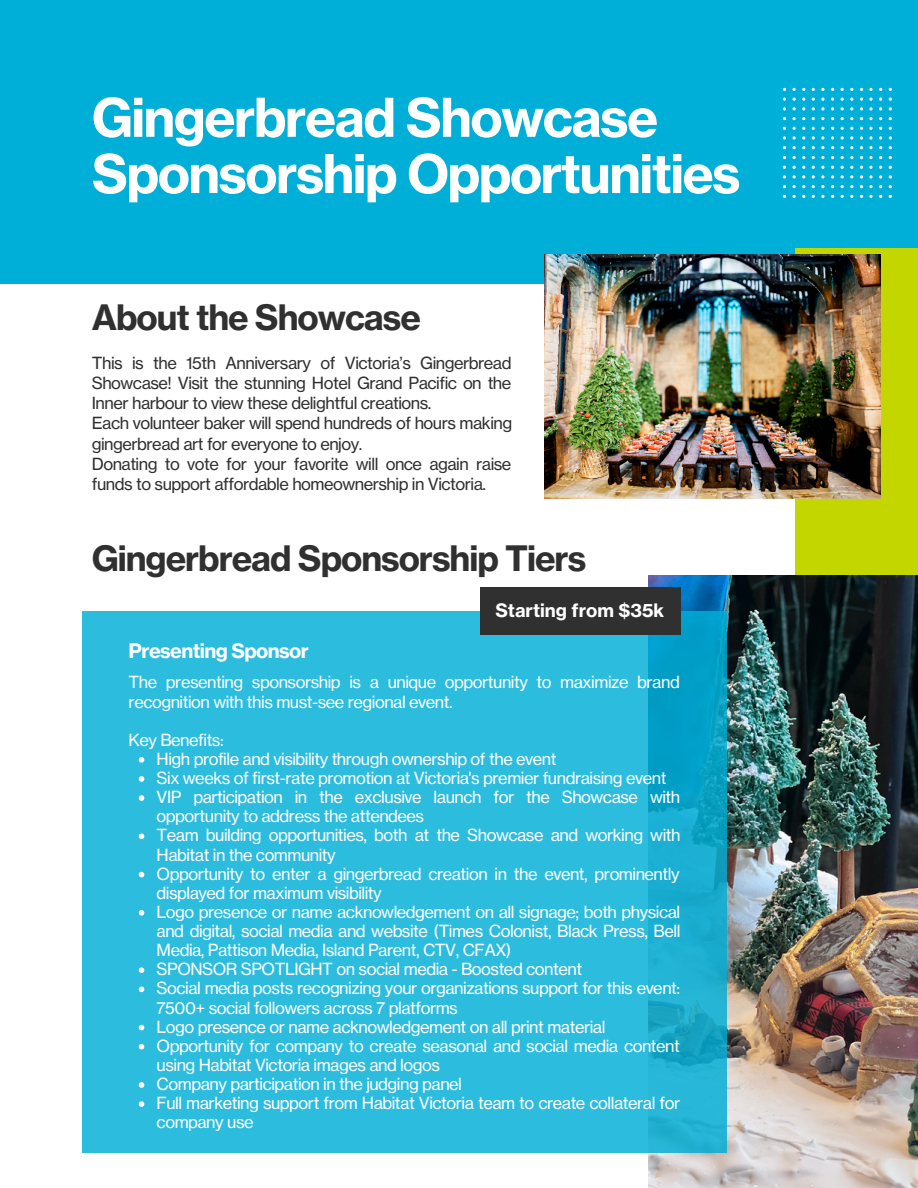
<style>
.page{position:relative;width:918px;height:1188px;background:#fff}
.page>*{position:absolute;margin:0;border:0;box-sizing:border-box;transform-origin:0 0}
.t1{font:52.5px/56.2px "N Haas Grotesk TX Pro 75 Bd";letter-spacing:-.03em;color:#fff}
.t2{font:34.5px "N Haas Grotesk TX Pro 75 Bd";letter-spacing:-.03em;color:#303030}
.t3{font:19.8px "N Haas Grotesk TX Pro 75 Bd";letter-spacing:-.03em;color:#fff}
.t4{font:18.3px "N Haas Grotesk TX Pro 75 Bd";color:#fff}
.t5{font:16.5px/19.2px "N Haas Grotesk TX Pro 55 Rg";letter-spacing:-.03em;color:#fff}
.t6{font:16.5px/20.2px "N Haas Grotesk TX Pro 55 Rg";letter-spacing:-.03em;color:#303030}
</style>
<div class="page">
<div style="left:0;top:0;width:918px;height:283px;background:#00afd7"></div>
<div style="left:795px;top:248px;width:123px;height:940px;background:#c4d600"></div>
<img style="left:545px;top:254px;width:335px;height:244px">
<svg style="left:783px;top:88px;width:109px;height:110px"></svg>
<img style="left:649px;top:575px;width:269px;height:613px">
<svg style="left:82px;top:611px;width:645px;height:541px;background:#28b9da"></svg>
<div style="left:480px;top:587px;width:200px;height:47px;background:#303030"></div>
<svg style="left:139px;top:757px;width:5px;height:6px"></svg>
<svg style="left:139px;top:776px;width:5px;height:6px"></svg>
<svg style="left:139px;top:795px;width:5px;height:6px"></svg>
<svg style="left:139px;top:834px;width:5px;height:5px"></svg>
<svg style="left:139px;top:872px;width:5px;height:5px"></svg>
<svg style="left:139px;top:910px;width:5px;height:6px"></svg>
<svg style="left:139px;top:967px;width:5px;height:6px"></svg>
<svg style="left:139px;top:987px;width:5px;height:5px"></svg>
<svg style="left:139px;top:1025px;width:5px;height:5px"></svg>
<svg style="left:139px;top:1044px;width:5px;height:6px"></svg>
<svg style="left:139px;top:1082px;width:5px;height:6px"></svg>
<svg style="left:139px;top:1101px;width:5px;height:6px"></svg>
<h1 class="t1" style="left:92px;top:89px;width:650px">Gingerbread Showcase<br>Sponsorship Opportunities</h1>
<h2 class="t2" style="left:92px;top:296px;width:331px">About the Showcase</h2>
<p class="t6" style="left:92px;top:352px;width:422px">This is the 15th Anniversary of Victoria’s Gingerbread Showcase! Visit the stunning Hotel Grand Pacific on the Inner harbour to view these delightful creations.<br>Each volunteer baker will spend hundreds of hours making gingerbread art for everyone to enjoy.<br>Donating to vote for your favorite will once again raise funds to support affordable homeownership in Victoria.</p>
<h2 class="t2" style="left:92px;top:536px;width:496px">Gingerbread Sponsorship Tiers</h2>
<p class="t3" style="left:129px;top:638px;width:182px">Presenting Sponsor</p>
<p class="t4" style="left:495px;top:598px;width:171px">Starting from $35k</p>
<p class="t5" style="left:129px;top:673px;width:553px">The presenting sponsorship is a unique opportunity to maximize brand recognition with this must-see regional event.</p>
<p class="t5" style="left:129px;top:730px;width:97px">Key Benefits:</p>
<p class="t5" style="left:157px;top:749px;width:525px">High profile and visibility through ownership of the event<br>Six weeks of first-rate promotion at Victoria's premier fundraising event VIP participation in the exclusive launch for the Showcase with opportunity to address the attendees<br>Team building opportunities, both at the Showcase and working with Habitat in the community<br>Opportunity to enter a gingerbread creation in the event, prominently displayed for maximum visibility<br>Logo presence or name acknowledgement on all signage; both physical and digital, social media and website (Times Colonist, Black Press, Bell Media, Pattison Media, Island Parent, CTV, CFAX)<br>SPONSOR SPOTLIGHT on social media - Boosted content<br>Social media posts recognizing your organizations support for this event:<br>7500+ social followers across 7 platforms<br>Logo presence or name acknowledgement on all print material Opportunity for company to create seasonal and social media content using Habitat Victoria images and logos<br>Company participation in the judging panel<br>Full marketing support from Habitat Victoria team to create collateral for company use</p>
</div>
